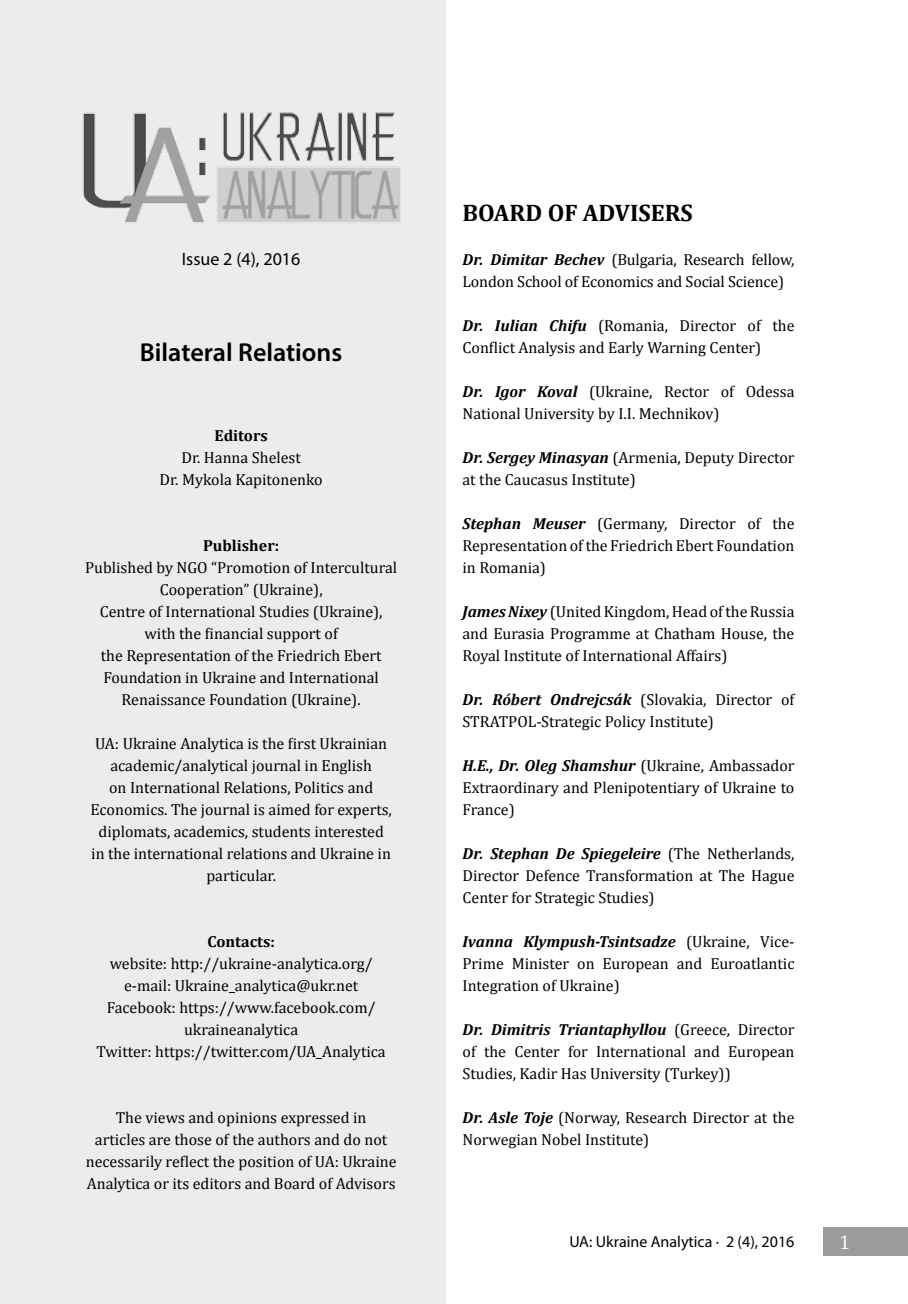
<style>
.page{position:relative;width:908px;height:1304px;background:#fff}
.page>*{position:absolute;margin:0;border:0;box-sizing:border-box;transform-origin:0 0}
.t1{font:600 26px "Myriad Pro";color:#000}
.t2{font:700 24px "Cambria";color:#000}
.t3{font:20px "Cambria";color:#fff}
.t4{font:18px "Myriad Pro";color:#000}
.t5{font:16px/22px "Cambria";color:#000}
.t6{font:16px "Myriad Pro";color:#000}
.t7{font:700 16px "Cambria";color:#000}
.s1{font-weight:700;font-style:italic}
</style>
<div class="page">
<div style="left:822px;top:1227px;width:85px;height:28px;background:#9c9c9d"></div>
<div style="left:0;top:0;width:445px;height:1304px;background:#ececec"></div>
<img style="left:82px;top:112px;width:319px;height:111px">
<p class="t4" style="left:182px;top:248px;width:120px">Issue 2 (4), 2016</p>
<h1 class="t1" style="left:140px;top:336px;width:204px">Bilateral Relations</h1>
<p class="t7" style="left:214px;top:425px;width:55px">Editors</p>
<p class="t5" style="left:159px;top:447px;width:164px;text-align:center">Dr. Hanna Shelest<br>Dr. Mykola Kapitonenko</p>
<p class="t7" style="left:203px;top:535px;width:78px">Publisher:</p>
<p class="t5" style="left:85px;top:557px;width:313px;text-align:center">Published by NGO “Promotion of Intercultural Cooperation” (Ukraine),<br>Centre of International Studies (Ukraine), with the financial support of<br>the Representation of the Friedrich Ebert Foundation in Ukraine and International Renaissance Foundation (Ukraine).</p>
<p class="t5" style="left:90px;top:733px;width:303px;text-align:center">UA: Ukraine Analytica is the first Ukrainian academic/analytical journal in English<br>on International Relations, Politics and Economics. The journal is aimed for experts, diplomats, academics, students interested in the international relations and Ukraine in particular.</p>
<p class="t7" style="left:207px;top:931px;width:69px">Contacts:</p>
<p class="t5" style="left:96px;top:953px;width:290px;text-align:center">website: http://ukraine-analytica.org/ e-mail: Ukraine_analytica@ukr.net Facebook: https://www.facebook.com/ ukraineanalytica<br>Twitter: https://twitter.com/UA_Analytica</p>
<p class="t5" style="left:86px;top:1107px;width:312px;text-align:center">The views and opinions expressed in<br>articles are those of the authors and do not necessarily reflect the position of UA: Ukraine Analytica or its editors and Board of Advisors</p>
<h2 class="t2" style="left:462px;top:196px;width:232px">BOARD OF ADVISERS</h2>
<p class="t5" style="left:462px;top:249px;width:333px"><span class="s1">Dr. Dimitar Bechev</span> (Bulgaria, Research fellow,<br>London School of Economics and Social Science)</p>
<p class="t5" style="left:462px;top:315px;width:333px"><span class="s1">Dr. Iulian Chifu</span> (Romania, Director of the<br>Conflict Analysis and Early Warning Center)</p>
<p class="t5" style="left:462px;top:381px;width:333px"><span class="s1">Dr. Igor Koval</span> (Ukraine, Rector of Odessa<br>National University by I.I. Mechnikov)</p>
<p class="t5" style="left:462px;top:447px;width:333px"><span class="s1">Dr. Sergey Minasyan</span> (Armenia, Deputy Director at the Caucasus Institute)</p>
<p class="t5" style="left:462px;top:513px;width:333px;text-align:justify"><span class="s1">Stephan Meuser</span> (Germany, Director of the Representation of the Friedrich Ebert Foundation in Romania)</p>
<p class="t5" style="left:462px;top:601px;width:333px;text-align:justify"><span class="s1">James Nixey</span> (United Kingdom, Head of the Russia and Eurasia Programme at Chatham House, the Royal Institute of International Affairs)</p>
<p class="t5" style="left:462px;top:689px;width:333px"><span class="s1">Dr. Róbert Ondrejcsák</span> (Slovakia, Director of<br>STRATPOL-Strategic Policy Institute)</p>
<p class="t5" style="left:462px;top:755px;width:333px;text-align:justify"><span class="s1">H.E., Dr. Oleg Shamshur</span> (Ukraine, Ambassador Extraordinary and Plenipotentiary of Ukraine to France)</p>
<p class="t5" style="left:462px;top:843px;width:333px;text-align:justify"><span class="s1">Dr. Stephan De Spiegeleire</span> (The Netherlands, Director Defence Transformation at The Hague Center for Strategic Studies)</p>
<p class="t5" style="left:462px;top:931px;width:333px;text-align:justify"><span class="s1">Ivanna Klympush-Tsintsadze</span> (Ukraine, Vice-Prime Minister on European and Euroatlantic Integration of Ukraine)</p>
<p class="t5" style="left:462px;top:1019px;width:333px;text-align:justify"><span class="s1">Dr. Dimitris Triantaphyllou</span> (Greece, Director of the Center for International and European Studies, Kadir Has University (Turkey))</p>
<p class="t5" style="left:462px;top:1107px;width:333px"><span class="s1">Dr. Asle Toje</span> (Norway, Research Director at the<br>Norwegian Nobel Institute)</p>
<p class="t6" style="left:569px;top:1232px;width:226px">UA: Ukraine Analytica · 2 (4), 2016</p>
<p class="t3" style="left:838px;top:1230px;width:13px">1</p>
</div>
